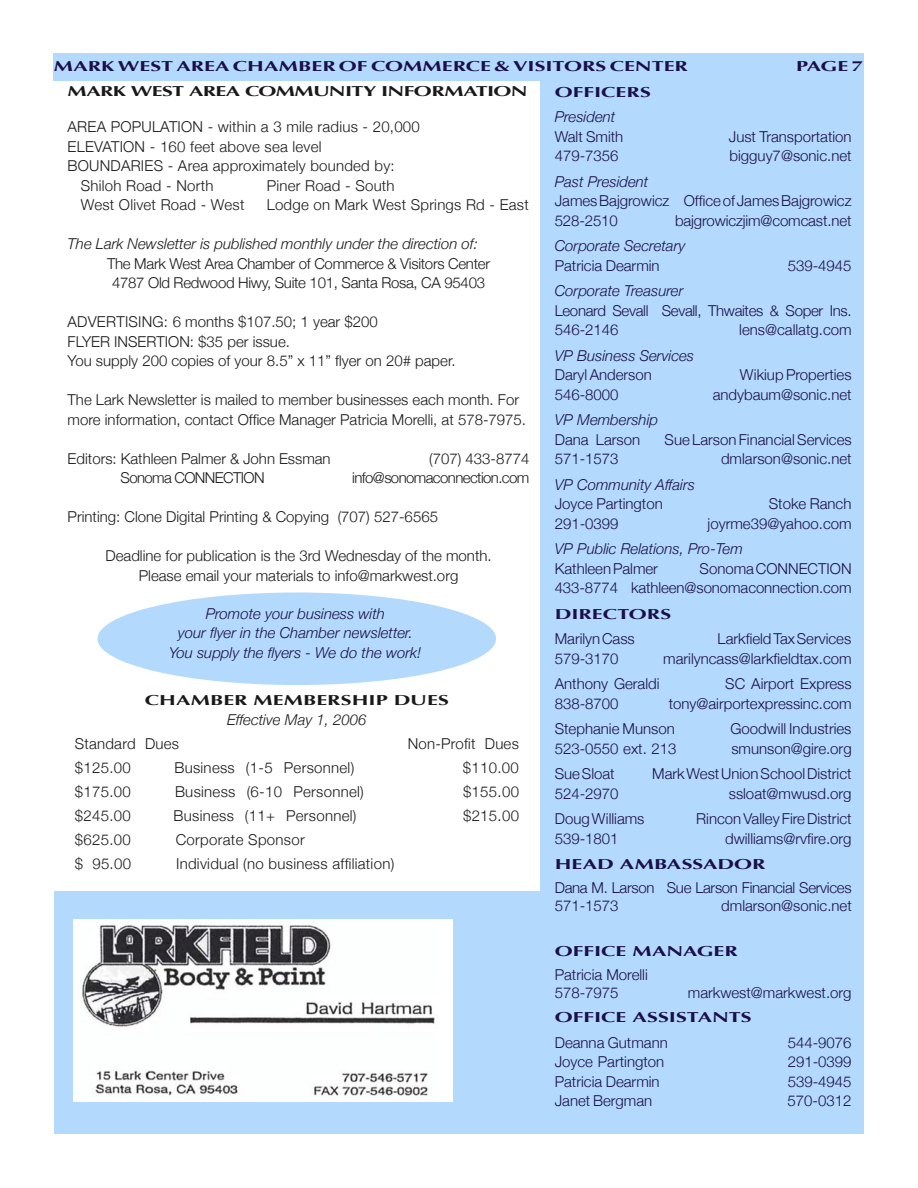
<style>
.page{position:relative;width:918px;height:1188px;background:#fff}
.page>*{position:absolute;margin:0;border:0;box-sizing:border-box;transform-origin:0 0}
.t1{font:300 15px/19.5px "Helvetica Neue";color:#1b0e49}
.t2{font:300 15px/19.5px "Helvetica Neue";color:#1a1818}
.t3{font:italic 300 15px/19.5px "Helvetica Neue";color:#1b0e49;text-align:center}
.t4{font:300 15px "Helvetica Neue";letter-spacing:.02em;color:#1a1818}
.t5{font:300 15px/19.5px "Helvetica Neue";letter-spacing:-.02em;color:#1b0e49}
.t6{font:300 15px/19.5px "Helvetica Neue";letter-spacing:-.02em;color:#1a1818;text-align:center}
.t7{font:italic 300 15px "Helvetica Neue";color:#1a1818}
.t8{font:300 15px "Helvetica Neue";letter-spacing:-.04em;color:#1a1818}
.t9{font:700 14.4px "Optima";color:#1b0e49;scale:1.5 1}
.t10{font:700 14.4px "Optima";letter-spacing:-.015em;color:#1a1818;scale:1.5 1}
.t11{font:700 14.4px "Optima";letter-spacing:.005em;color:#1a1818;scale:1.5 1}
</style>
<div class="page">
<div style="left:54px;top:891px;width:810px;height:243px;background:#b3d9fc"></div>
<div style="left:540px;top:53px;width:324px;height:1080px;background:#b3d9fc"></div>
<div style="left:97px;top:592px;width:399px;height:93px;background:#b3d9fc;border-radius:50%"></div>
<div style="left:53px;top:53px;width:811px;height:28px;background:#b3d9fc"></div>
<img style="left:73px;top:920px;width:379px;height:181px">
<p class="t9" style="left:54px;top:57px;width:424px">MARK WEST AREA CHAMBER OF COMMERCE &amp; VISITORS CENTER</p>
<p class="t9" style="left:796px;top:57px;width:46px">PAGE 7</p>
<p class="t10" style="left:68px;top:83px;width:308px">MARK WEST AREA COMMUNITY INFORMATION</p>
<p class="t2" style="left:68px;top:117px;width:354px">AREA POPULATION - within a 3 mile radius - 20,000</p>
<p class="t2" style="left:68px;top:136px;width:255px">ELEVATION - 160 feet above sea level</p>
<p class="t2" style="left:68px;top:156px;width:329px">BOUNDARIES - Area approximately bounded by:</p>
<p class="t2" style="left:81px;top:175px;width:134px">Shiloh Road - North</p>
<p class="t2" style="left:267px;top:175px;width:130px">Piner Road - South</p>
<p class="t2" style="left:81px;top:195px;width:165px">West Olivet Road - West</p>
<p class="t2" style="left:267px;top:195px;width:264px">Lodge on Mark West Springs Rd - East</p>
<p class="t7" style="left:68px;top:235px;width:412px">The Lark Newsletter is published monthly under the direction of:</p>
<p class="t6" style="left:107px;top:253px;width:384px">The Mark West Area Chamber of Commerce &amp; Visitors Center<br>4787 Old Redwood Hiwy, Suite 101, Santa Rosa, CA 95403</p>
<p class="t2" style="left:68px;top:312px;width:389px">ADVERTISING: 6 months $107.50; 1 year $200<br>FLYER INSERTION: $35 per issue.<br>You supply 200 copies of your 8.5” x 11” flyer on 20# paper.</p>
<p class="t2" style="left:68px;top:390px;width:460px">The Lark Newsletter is mailed to member businesses each month. For more information, contact Office Manager Patricia Morelli, at 578-7975.</p>
<p class="t2" style="left:68px;top:448px;width:265px">Editors: Kathleen Palmer &amp; John Essman</p>
<p class="t2" style="left:429px;top:448px;width:102px">(707) 433-8774</p>
<p class="t8" style="left:120px;top:469px;width:146px">Sonoma CONNECTION</p>
<p class="t8" style="left:352px;top:469px;width:179px">info@sonomaconnection.com</p>
<p class="t2" style="left:68px;top:507px;width:372px">Printing: Clone Digital Printing &amp; Copying (707) 527-6565</p>
<p class="t2" style="left:106px;top:546px;width:388px;text-align:center">Deadline for publication is the 3rd Wednesday of the month.<br>Please email your materials to info@markwest.org</p>
<p class="t3" style="left:169px;top:604px;width:253px">Promote your business with<br>your flyer in the Chamber newsletter.<br>You supply the flyers - We do the work!</p>
<p class="t11" style="left:145px;top:692px;width:204px">CHAMBER MEMBERSHIP DUES</p>
<p class="t7" style="left:227px;top:710px;width:141px">Effective May 1, 2006</p>
<p class="t2" style="left:75px;top:733px;width:106px">Standard Dues</p>
<p class="t2" style="left:408px;top:733px;width:113px">Non-Profit Dues</p>
<p class="t2" style="left:75px;top:757px;width:58px">$125.00</p>
<p class="t4" style="left:174px;top:758px;width:181px">Business (1-5 Personnel)</p>
<p class="t2" style="left:463px;top:757px;width:58px">$110.00</p>
<p class="t2" style="left:75px;top:781px;width:58px">$175.00</p>
<p class="t4" style="left:175px;top:782px;width:190px">Business (6-10 Personnel)</p>
<p class="t2" style="left:463px;top:781px;width:58px">$155.00</p>
<p class="t2" style="left:75px;top:805px;width:58px">$245.00</p>
<p class="t4" style="left:174px;top:806px;width:184px">Business (11+ Personnel)</p>
<p class="t2" style="left:463px;top:805px;width:58px">$215.00</p>
<p class="t2" style="left:75px;top:829px;width:58px">$625.00</p>
<p class="t4" style="left:176px;top:830px;width:131px">Corporate Sponsor</p>
<p class="t2" style="left:75px;top:853px;width:58px">$ 95.00</p>
<p class="t4" style="left:176px;top:854px;width:220px">Individual (no business affiliation)</p>
<p class="t9" style="left:555px;top:83px;width:66px">OFFICERS</p>
<p class="t3" style="left:555px;top:107px;width:62px">President</p>
<p class="t1" style="left:555px;top:126px;width:70px">Walt Smith</p>
<p class="t1" style="left:729px;top:126px;width:124px">Just Transportation</p>
<p class="t1" style="left:555px;top:146px;width:65px">479-7356</p>
<p class="t1" style="left:730px;top:146px;width:124px">bigguy7@sonic.net</p>
<p class="t3" style="left:555px;top:171px;width:95px">Past President</p>
<p class="t1" style="left:555px;top:191px;width:298px">James Bajgrowicz Office of James Bajgrowicz<br>528-2510</p>
<p class="t1" style="left:675px;top:210px;width:178px">bajgrowiczjim@comcast.net</p>
<p class="t3" style="left:555px;top:236px;width:132px">Corporate Secretary</p>
<p class="t1" style="left:555px;top:255px;width:106px">Patricia Dearmin</p>
<p class="t1" style="left:788px;top:255px;width:65px">539-4945</p>
<p class="t3" style="left:555px;top:281px;width:130px">Corporate Treasurer</p>
<p class="t5" style="left:555px;top:300px;width:298px">Leonard Sevall Sevall, Thwaites &amp; Soper Ins.<br>546-2146</p>
<p class="t1" style="left:739px;top:320px;width:114px">lens@callatg.com</p>
<p class="t3" style="left:555px;top:345px;width:141px">VP Business Services</p>
<p class="t1" style="left:555px;top:365px;width:99px">Daryl Anderson</p>
<p class="t1" style="left:740px;top:365px;width:113px">Wikiup Properties</p>
<p class="t1" style="left:555px;top:384px;width:65px">546-8000</p>
<p class="t1" style="left:713px;top:384px;width:140px">andybaum@sonic.net</p>
<p class="t3" style="left:555px;top:410px;width:105px">VP Membership</p>
<p class="t1" style="left:555px;top:429px;width:87px">Dana Larson</p>
<p class="t1" style="left:665px;top:429px;width:189px">Sue Larson Financial Services</p>
<p class="t1" style="left:555px;top:449px;width:65px">571-1573</p>
<p class="t1" style="left:721px;top:449px;width:132px">dmlarson@sonic.net</p>
<p class="t3" style="left:555px;top:474px;width:142px">VP Community Affairs</p>
<p class="t1" style="left:555px;top:494px;width:110px">Joyce Partington</p>
<p class="t1" style="left:769px;top:494px;width:84px">Stoke Ranch</p>
<p class="t1" style="left:555px;top:513px;width:65px">291-0399</p>
<p class="t1" style="left:708px;top:513px;width:145px">joyrme39@yahoo.com</p>
<p class="t3" style="left:555px;top:539px;width:190px">VP Public Relations, Pro-Tem</p>
<p class="t1" style="left:555px;top:558px;width:105px">Kathleen Palmer</p>
<p class="t1" style="left:555px;top:558px;width:298px;text-align:right">Sonoma CONNECTION<br>433-8774 kathleen@sonomaconnection.com</p>
<p class="t9" style="left:555px;top:605px;width:79px">DIRECTORS</p>
<p class="t1" style="left:555px;top:629px;width:82px">Marilyn Cass</p>
<p class="t1" style="left:718px;top:629px;width:135px">Larkfield Tax Services</p>
<p class="t1" style="left:555px;top:648px;width:65px">579-3170</p>
<p class="t1" style="left:663px;top:648px;width:190px">marilyncass@larkfieldtax.com</p>
<p class="t1" style="left:555px;top:674px;width:106px">Anthony Geraldi</p>
<p class="t1" style="left:725px;top:674px;width:128px">SC Airport Express</p>
<p class="t1" style="left:555px;top:693px;width:65px">838-8700</p>
<p class="t1" style="left:555px;top:690px;width:298px;line-height:25.5px;text-indent:114px">tony@airportexpressinc.com<br>Stephanie Munson</p>
<p class="t1" style="left:730px;top:719px;width:123px">Goodwill Industries</p>
<p class="t1" style="left:555px;top:738px;width:123px">523-0550 ext. 213</p>
<p class="t1" style="left:731px;top:738px;width:122px">smunson@gire.org</p>
<p class="t1" style="left:555px;top:764px;width:61px">Sue Sloat</p>
<p class="t1" style="left:652px;top:764px;width:201px">Mark West Union School District</p>
<p class="t1" style="left:555px;top:783px;width:65px">524-2970</p>
<p class="t1" style="left:729px;top:783px;width:124px">ssloat@mwusd.org</p>
<p class="t1" style="left:555px;top:809px;width:91px">Doug Williams</p>
<p class="t1" style="left:696px;top:809px;width:157px">Rincon Valley Fire District</p>
<p class="t1" style="left:555px;top:828px;width:65px">539-1801</p>
<p class="t1" style="left:725px;top:828px;width:128px">dwilliams@rvfire.org</p>
<p class="t9" style="left:555px;top:856px;width:142px">HEAD AMBASSADOR</p>
<p class="t5" style="left:555px;top:878px;width:298px;line-height:18px">Dana M. Larson Sue Larson Financial Services<br>571-1573</p>
<p class="t1" style="left:721px;top:896px;width:132px">dmlarson@sonic.net</p>
<p class="t9" style="left:555px;top:943px;width:123px">OFFICE MANAGER</p>
<p class="t1" style="left:555px;top:965px;width:95px;line-height:18px">Patricia Morelli<br>578-7975</p>
<p class="t1" style="left:688px;top:983px;width:165px">markwest@markwest.org</p>
<p class="t9" style="left:555px;top:1009px;width:133px">OFFICE ASSISTANTS</p>
<p class="t1" style="left:555px;top:1032px;width:115px">Deanna Gutmann</p>
<p class="t1" style="left:788px;top:1032px;width:65px">544-9076</p>
<p class="t1" style="left:555px;top:1052px;width:111px">Joyce Partington</p>
<p class="t1" style="left:788px;top:1052px;width:65px">291-0399</p>
<p class="t1" style="left:555px;top:1071px;width:106px">Patricia Dearmin</p>
<p class="t1" style="left:788px;top:1071px;width:65px">539-4945</p>
<p class="t1" style="left:555px;top:1091px;width:99px">Janet Bergman</p>
<p class="t1" style="left:787px;top:1091px;width:65px">570-0312</p>
</div>
